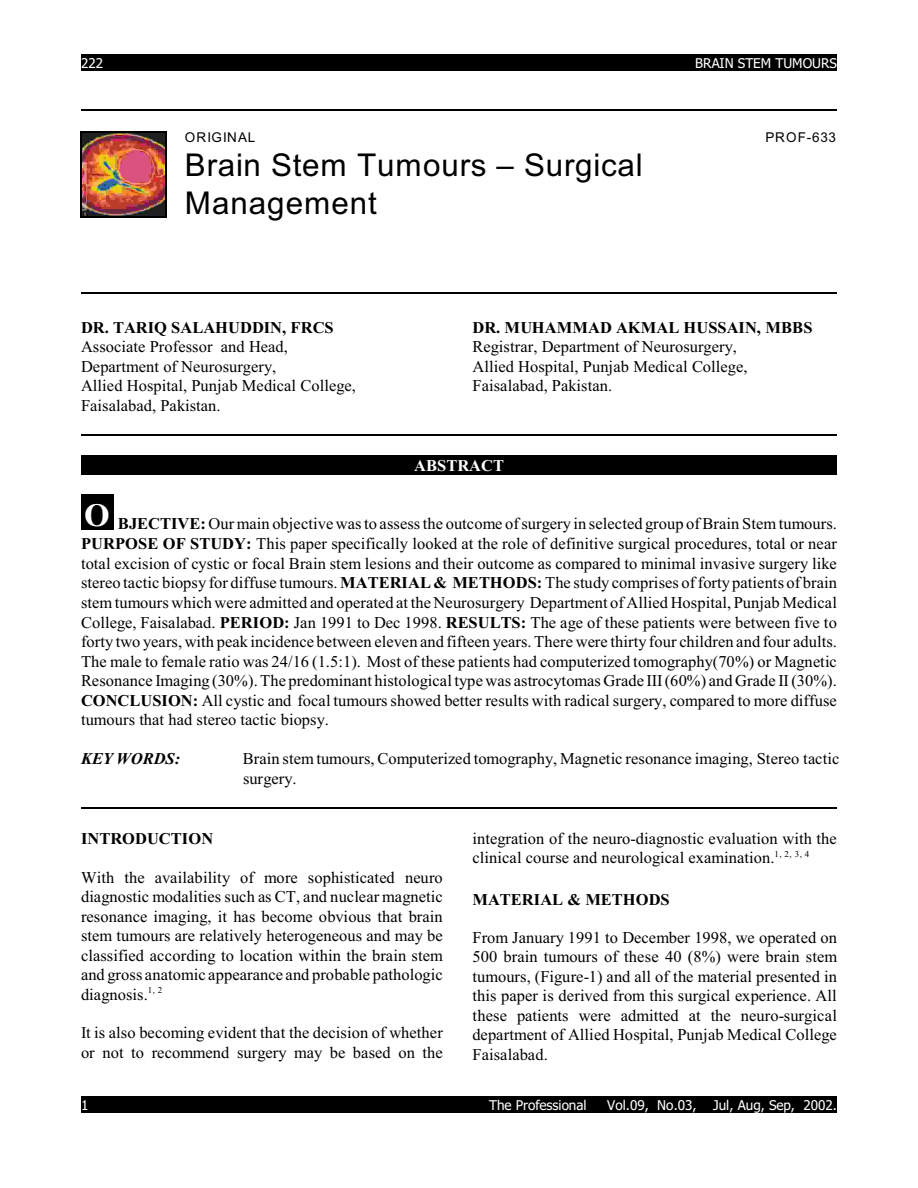
<style>
.page{position:relative;width:918px;height:1188px;background:#fff}
.page>*{position:absolute;margin:0;border:0;box-sizing:border-box;transform-origin:0 0}
.t1{font:31.35px/37.8px "Arial";letter-spacing:.03em;color:#000}
.t2{font:16.5px/19.5px "Times New Roman";letter-spacing:.005em;color:#000}
.t3{font:700 16.5px "Times New Roman";color:#000}
.t4{font:italic 700 16.5px "Times New Roman";letter-spacing:.005em;color:#000}
.t5{font:700 16.5px "Times New Roman";color:#fff}
.t6{font:13.5px "Tahoma";letter-spacing:.005em;color:#fff}
.t7{font:13.5px "Arial";letter-spacing:.07em;color:#000}
.s1{font-weight:700}
</style>
<div class="page">
<div style="left:81px;top:54px;width:756px;height:16px;background:#000"></div>
<div style="left:81px;top:1097px;width:756px;height:16px;background:#000"></div>
<div style="left:81px;top:455px;width:756px;height:19px;background:#000"></div>
<img style="left:82px;top:133px;width:83px;height:84px">
<hr style="left:80px;top:132px;width:2px;height:86px;background:#000">
<hr style="left:165px;top:132px;width:2px;height:86px;background:#000">
<hr style="left:80px;top:132px;width:86px;height:1px;background:#000">
<hr style="left:80px;top:217px;width:86px;height:1px;background:#000">
<div style="left:81px;top:494px;width:33px;height:35px;background:#000"></div>
<hr style="left:81px;top:109px;width:756px;height:2px;background:#000">
<hr style="left:81px;top:292px;width:756px;height:2px;background:#000">
<hr style="left:81px;top:434px;width:756px;height:2px;background:#000">
<hr style="left:81px;top:807px;width:756px;height:2px;background:#000">
<p class="t6" style="left:81px;top:57px;width:24px">222</p>
<p class="t6" style="left:695px;top:57px;width:143px">BRAIN STEM TUMOURS</p>
<p class="t7" style="left:185px;top:133px;width:72px">ORIGINAL</p>
<p class="t7" style="left:765px;top:133px;width:72px">PROF-633</p>
<h1 class="t1" style="left:185px;top:149px;width:460px">Brain Stem Tumours – Surgical<br>Management</h1>
<p class="t3" style="left:81px;top:322px;width:254px">DR. TARIQ SALAHUDDIN, FRCS</p>
<p class="t2" style="left:81px;top:339px;width:277px">Associate Professor and Head,<br>Department of Neurosurgery,<br>Allied Hospital, Punjab Medical College,<br>Faisalabad, Pakistan.</p>
<p class="t3" style="left:472px;top:322px;width:342px">DR. MUHAMMAD AKMAL HUSSAIN, MBBS</p>
<p class="t2" style="left:472px;top:339px;width:277px">Registrar, Department of Neurosurgery,<br>Allied Hospital, Punjab Medical College,<br>Faisalabad, Pakistan.</p>
<p class="t5" style="left:414px;top:460px;width:91px">ABSTRACT</p>
<p class="t2" style="left:81px;top:516px;width:758px;text-align:justify"><sup>O</sup> <span class="s1">BJECTIVE:</span> Our main objective was to assess the outcome of surgery in selected group of Brain Stem tumours.<br><span class="s1">PURPOSE OF STUDY:</span> This paper specifically looked at the role of definitive surgical procedures, total or near total excision of cystic or focal Brain stem lesions and their outcome as compared to minimal invasive surgery like stereo tactic biopsy for diffuse tumours.<span class="s1">MATERIAL &amp; METHODS:</span> The study comprises of forty patients of brain stem tumours which were admitted and operated at the Neurosurgery Department of Allied Hospital, Punjab Medical College, Faisalabad. <span class="s1">PERIOD:</span> Jan 1991 to Dec 1998. <span class="s1">RESULTS:</span> The age of these patients were between five to forty two years, with peak incidence between eleven and fifteen years. There were thirty four children and four adults.<br>The male to female ratio was 24/16 (1.5:1). Most of these patients had computerized tomography(70%) or Magnetic Resonance Imaging (30%).The predominant histological type was astrocytomas Grade III (60%) and Grade II (30%).<br><span class="s1">CONCLUSION:</span> All cystic and focal tumours showed better results with radical surgery, compared to more diffuse tumours that had stereo tactic biopsy.</p>
<p class="t4" style="left:81px;top:753px;width:101px">KEY WORDS:</p>
<p class="t2" style="left:243px;top:751px;width:598px">Brain stemtumours,Computerized tomography, Magnetic resonance imaging, Stereo tactic surgery.</p>
<p class="t3" style="left:81px;top:833px;width:134px">INTRODUCTION</p>
<p class="t2" style="left:81px;top:869px;width:364px;text-align:justify">With the availability of more sophisticated neuro diagnostic modalities such as CT, and nuclear magnetic resonance imaging, it has become obvious that brain stem tumours are relatively heterogeneous and may be classified according to location within the brain stem and gross anatomic appearance and probable pathologic diagnosis.<sup>1,</sup> <sup>2</sup></p>
<p class="t2" style="left:81px;top:1025px;width:363px">It is also becoming evident that the decision of whether or not to recommend surgery may be based on the</p>
<p class="t2" style="left:472px;top:830px;width:366px">integration of the neuro-diagnostic evaluation with the clinical course and neurological examination.<sup>1,</sup> <sup>2,</sup> <sup>3,</sup> <sup>4</sup></p>
<p class="t3" style="left:472px;top:893px;width:199px">MATERIAL &amp; METHODS</p>
<p class="t2" style="left:472px;top:929px;width:366px;text-align:justify">From January 1991 to December 1998, we operated on 500 brain tumours of these 40 (8%) were brain stem tumours, (Figure-1) and all of the material presented in this paper is derived from this surgical experience. All these patients were admitted at the neuro-surgical department of Allied Hospital, Punjab Medical College Faisalabad.</p>
<p class="t6" style="left:81px;top:1100px;width:9px">1</p>
<p class="t6" style="left:489px;top:1100px;width:99px">The Professional</p>
<p class="t6" style="left:607px;top:1100px;width:231px">Vol.09, No.03, Jul, Aug, Sep, 2002.</p>
</div>
